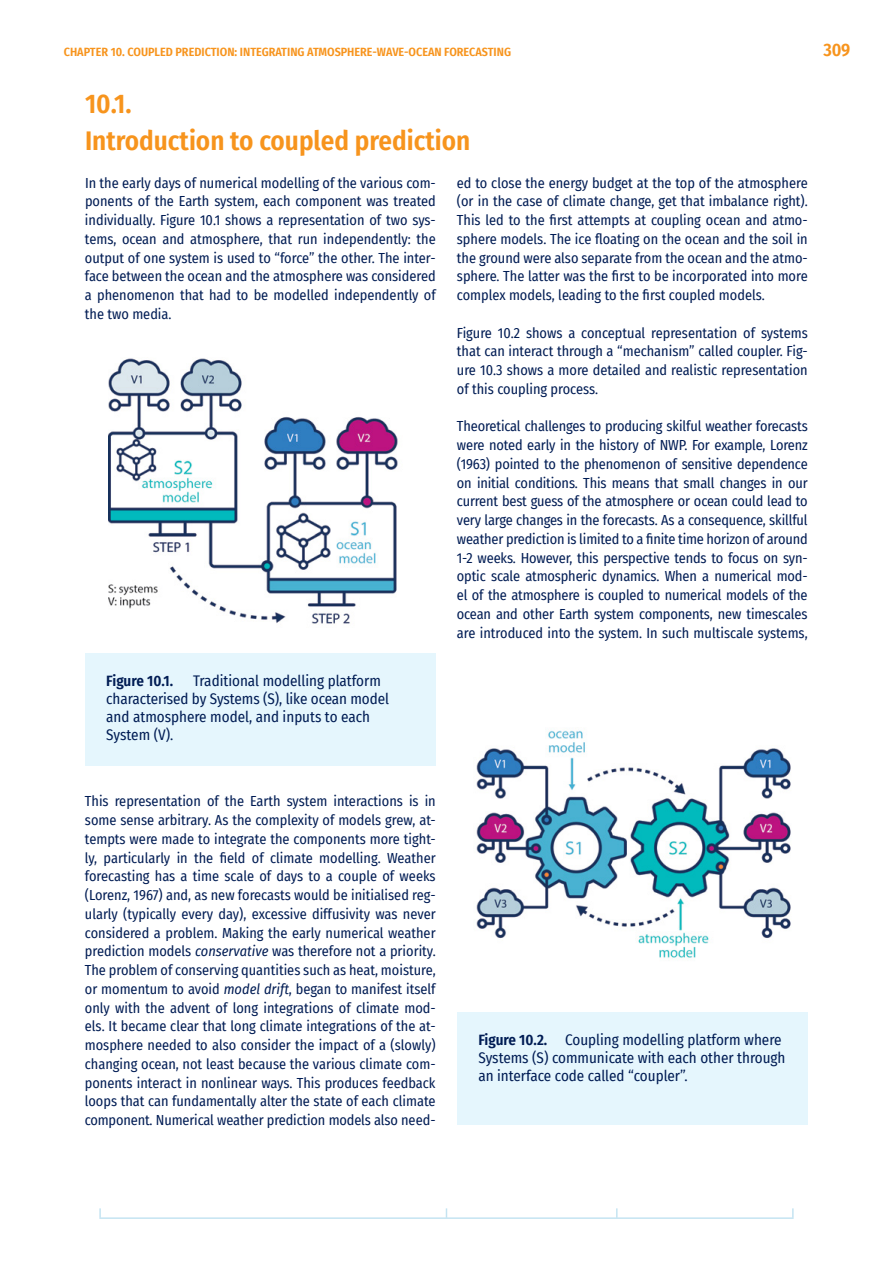
<style>
.page{position:relative;width:893px;height:1263px;background:#fff}
.page>*{position:absolute;margin:0;border:0;box-sizing:border-box;transform-origin:0 0}
.t1{font:600 27px/37.5px "Fira Sans Condensed";color:#f7941d}
.t2{font:600 18px "Fira Sans Condensed";color:#f7941d}
.t3{font:15px/18px "Fira Sans Condensed";color:#001c54}
.t4{font:600 15px "Fira Sans Condensed";letter-spacing:-.005em;color:#001c54}
.t5{font:14.25px/18.8px "Fira Sans Condensed";color:#001c54;text-align:justify}
.t6{font:600 12px "Fira Sans Condensed";color:#f7941d}
.s1{font-style:italic}
.s2{font-weight:600}
</style>
<div class="page">
<hr style="left:99px;top:1217px;width:695px;height:2px;background:#3aa3d2">
<svg style="left:99px;top:1208px;width:2px;height:9px"></svg>
<svg style="left:792px;top:1208px;width:2px;height:9px"></svg>
<svg style="left:616px;top:1208px;width:2px;height:9px"></svg>
<img style="left:108px;top:358px;width:290px;height:266px">
<div style="left:85px;top:653px;width:351px;height:112px;background:#e5f6fd"></div>
<div style="left:457px;top:1013px;width:351px;height:112px;background:#e5f6fd"></div>
<img style="left:476px;top:730px;width:315px;height:229px">
<p class="t6" style="left:64px;top:42px;width:449px">CHAPTER 10. COUPLED PREDICTION: INTEGRATING ATMOSPHERE-WAVE-OCEAN FORECASTING</p>
<p class="t2" style="left:823px;top:35px;width:29px">309</p>
<h1 class="t1" style="left:85px;top:83px;width:387px">10.1.<br>Introduction to coupled prediction</h1>
<p class="t5" style="left:85px;top:173px;width:352px">In the early days of numerical modelling of the various com&shy;ponents of the Earth system, each component was treated individually. Figure 10.1 shows a representation of two sys&shy;tems, ocean and atmosphere, that run independently: the output of one system is used to “force” the other. The inter&shy;face between the ocean and the atmosphere was considered a phenomenon that had to be modelled independently of the two media.</p>
<p class="t5" style="left:457px;top:173px;width:352px">ed to close the energy budget at the top of the atmosphere (or in the case of climate change, get that imbalance right).<br>This led to the first attempts at coupling ocean and atmo&shy;sphere models. The ice floating on the ocean and the soil in the ground were also separate from the ocean and the atmo&shy;sphere. The latter was the first to be incorporated into more complex models, leading to the first coupled models.</p>
<p class="t5" style="left:457px;top:323px;width:352px">Figure 10.2 shows a conceptual representation of systems that can interact through a “mechanism” called coupler. Fig&shy;ure 10.3 shows a more detailed and realistic representation of this coupling process.</p>
<p class="t5" style="left:457px;top:417px;width:352px">Theoretical challenges to producing skilful weather forecasts were noted early in the history of NWP. For example, Lorenz (1963) pointed to the phenomenon of sensitive dependence on initial conditions. This means that small changes in our current best guess of the atmosphere or ocean could lead to very large changes in the forecasts. As a consequence, skillful weather prediction is limited to a finite time horizon of around 1-2 weeks. However, this perspective tends to focus on syn&shy;optic scale atmospheric dynamics. When a numerical mod&shy;el of the atmosphere is coupled to numerical models of the ocean and other Earth system components, new timescales are introduced into the system. In such multiscale systems,</p>
<p class="t4" style="left:106px;top:668px;width:68px">Figure 10.1.</p>
<p class="t3" style="left:106px;top:671px;width:284px;text-indent:87px">Traditional modelling platform characterised by Systems (S), like ocean model and atmosphere model, and inputs to each System (V).</p>
<p class="t5" style="left:85px;top:792px;width:352px">This representation of the Earth system interactions is in some sense arbitrary. As the complexity of models grew, at&shy;tempts were made to integrate the components more tight&shy;ly, particularly in the field of climate modelling. Weather forecasting has a time scale of days to a couple of weeks (Lorenz, 1967) and, as new forecasts would be initialised reg&shy;ularly (typically every day), excessive diffusivity was never considered a problem. Making the early numerical weather prediction models <span class="s1">conservative</span> was therefore not a priority.<br>The problem of conserving quantities such as heat, moisture, or momentum to avoid <span class="s1">model drift</span>, began to manifest itself only with the advent of long integrations of climate mod&shy;els. It became clear that long climate integrations of the at&shy;mosphere needed to also consider the impact of a (slowly) changing ocean, not least because the various climate com&shy;ponents interact in nonlinear ways. This produces feedback loops that can fundamentally alter the state of each climate component. Numerical weather prediction models also need-</p>
<p class="t3" style="left:478px;top:1031px;width:309px"><span class="s2">Figure 10.2.</span> Coupling modelling platform where<br>Systems (S) communicate with each other through an interface code called “coupler”.</p>
</div>
